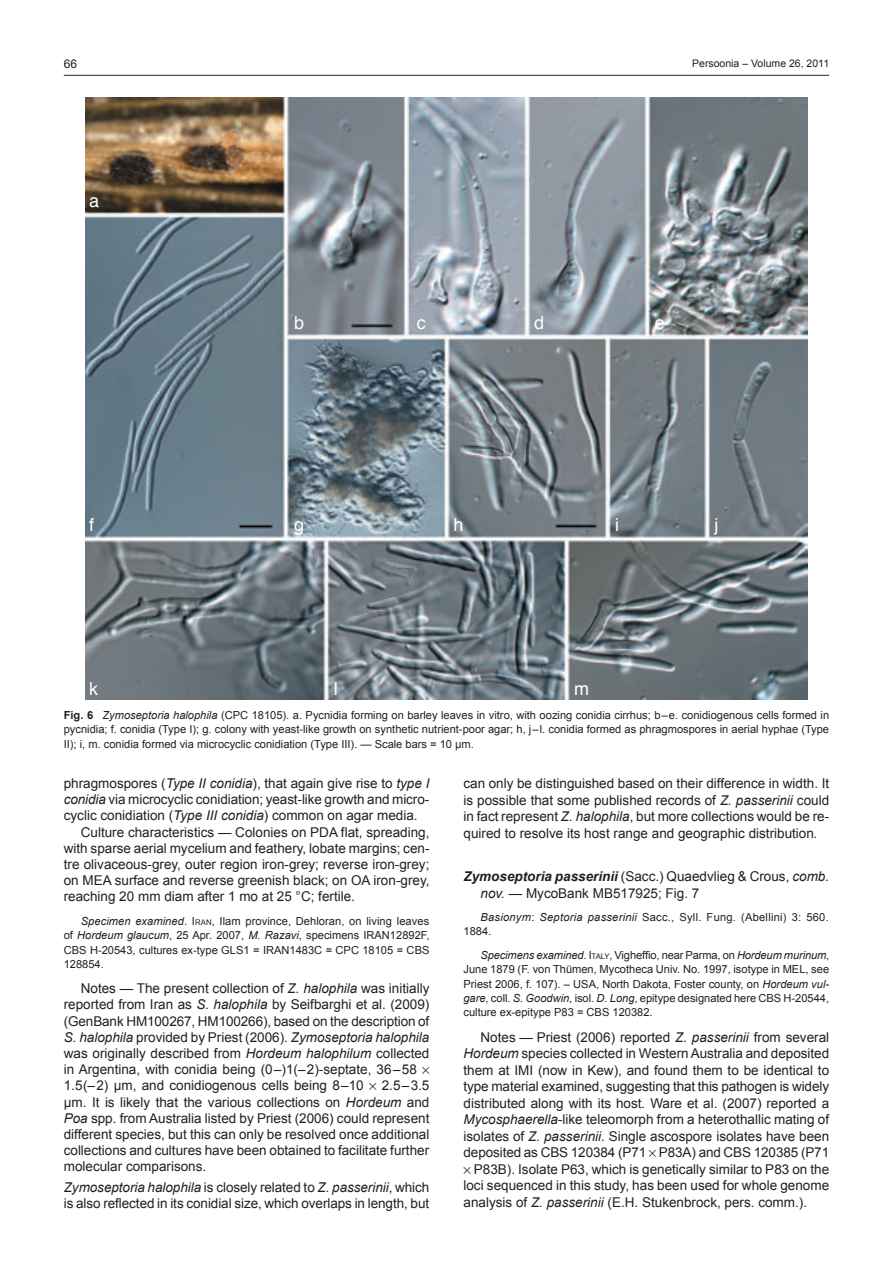
<style>
.page{position:relative;width:893px;height:1263px;background:#fff}
.page>*{position:absolute;margin:0;border:0;box-sizing:border-box;transform-origin:0 0}
.t1{font:18px "Helvetica";color:#fff}
.t2{font:13.5px/16.2px "Arial";color:#231f20}
.t3{font:12px "Arial";color:#231f20}
.t4{font:11.1px/14.4px "Arial";color:#231f20;text-align:justify}
.t5{font:11.1px/14.4px "Arial";letter-spacing:.025em;color:#231f20}
.t6{font:10.5px "Arial";color:#231f20}
.s1{font-weight:700}
.s2{font-style:italic}
.s3{font-size:7.8px}
.s4{font-weight:700;font-style:italic}
</style>
<div class="page">
<hr style="left:64px;top:75px;width:765px;height:1px;background:#231f20">
<img style="left:85px;top:98px;width:723px;height:601px">
<p class="t3" style="left:64px;top:57px;width:15px">66</p>
<p class="t6" style="left:692px;top:57px;width:138px">Persoonia – Volume 26, 2011</p>
<h1 class="t1" style="left:89px;top:185px;width:12px">a</h1>
<h1 class="t1" style="left:89px;top:509px;width:7px">f</h1>
<h1 class="t1" style="left:294px;top:307px;width:12px">b</h1>
<h1 class="t1" style="left:417px;top:307px;width:10px">c</h1>
<h1 class="t1" style="left:534px;top:307px;width:12px">d</h1>
<h1 class="t1" style="left:655px;top:307px;width:12px">e</h1>
<h1 class="t1" style="left:294px;top:509px;width:12px">g</h1>
<h1 class="t1" style="left:454px;top:509px;width:12px">h</h1>
<h1 class="t1" style="left:615px;top:509px;width:5px">i</h1>
<h1 class="t1" style="left:714px;top:509px;width:5px">j</h1>
<h1 class="t1" style="left:89px;top:673px;width:10px">k</h1>
<h1 class="t1" style="left:334px;top:673px;width:5px">l</h1>
<h1 class="t1" style="left:574px;top:673px;width:16px">m</h1>
<p class="t4" style="left:64px;top:708px;width:767px"><span class="s1">Fig. 6</span> <span class="s2">Zymoseptoria halophila</span> (CPC 18105). a. Pycnidia forming on barley leaves in vitro, with oozing conidia cirrhus; b–e. conidiogenous cells formed in pycnidia; f. conidia (Type I); g. colony with yeast-like growth on synthetic nutrient-poor agar; h, j–l. conidia formed as phragmospores in aerial hyphae (Type II); i, m. conidia formed via microcyclic conidiation (Type III). — Scale bars = 10 µ m.</p>
<p class="t2" style="left:64px;top:775px;width:367px">phragmospores (<span class="s2">Type II conidia</span>), that again give rise to <span class="s2">type I</span></p>
<p class="t2" style="left:64px;top:791px;width:367px"><span class="s2">conidia</span> via microcyclic conidiation; yeast-like growth and micro-</p>
<p class="t2" style="left:64px;top:807px;width:355px">cyclic conidiation (<span class="s2">Type III conidia</span>) common on agar media.</p>
<p class="t2" style="left:81px;top:824px;width:350px">Culture characteristics — Colonies on PDA flat, spreading,</p>
<p class="t2" style="left:64px;top:840px;width:367px">with sparse aerial mycelium and feathery, lobate margins; cen-</p>
<p class="t2" style="left:64px;top:856px;width:367px">tre olivaceous-grey, outer region iron-grey; reverse iron-grey;</p>
<p class="t2" style="left:64px;top:872px;width:367px">on MEA surface and reverse greenish black; on OA iron-grey,</p>
<p class="t2" style="left:64px;top:888px;width:293px">reaching 20 mm diam after 1 mo at 25 °C; fertile.</p>
<p class="t4" style="left:64px;top:914px;width:367px;text-indent:17px"><span class="s2">Specimen examined</span>. I<span class="s3">ran</span>, Ilam province, Dehloran, on living leaves of <span class="s2">Hordeum glaucum</span>, 25 Apr. 2007, <span class="s2">M. Razavi</span>, specimens IRAN12892F, CBS H-20543, cultures ex-type GLS1 = IRAN1483C = CPC 18105 = CBS 128854.</p>
<p class="t2" style="left:64px;top:980px;width:367px;text-indent:17px">Notes — The present collection of <span class="s2">Z. halophila</span> was initially reported from Iran as <span class="s2">S. halophila</span> by Seifbarghi et al. (2009) (GenBank HM100267, HM100266), based on the description of <span class="s2">S. halophila</span> provided by Priest (2006). <span class="s2">Zymoseptoria halophila </span>was originally described from <span class="s2">Hordeum halophilum</span> collected in Argentina, with conidia being (0–)1(–2)-septate, 36–58<br>1.5(–2) μm, and conidiogenous cells being 8–10</p>
<p class="t2" style="left:64px;top:1077px;width:367px;text-align:justify;text-indent:318px">2.5–3.5 µ m. It is likely that the various collections on <span class="s2">Hordeum</span> and <span class="s2">Poa</span> spp. from Australia listed by Priest (2006) could represent different species, but this can only be resolved once additional collections and cultures have been obtained to facilitate further molecular comparisons.</p>
<p class="t2" style="left:64px;top:1179px;width:367px"><span class="s2">Zymoseptoria halophila</span> is closely related to <span class="s2">Z. passerinii</span>, which is also reflected in its conidial size, which overlaps in length, but</p>
<p class="t2" style="left:463px;top:775px;width:367px;text-align:justify">can only be distinguished based on their difference in width. It is possible that some published records of <span class="s2">Z. passerinii</span> could in fact represent <span class="s2">Z. halophila</span>, but more collections would be re&shy;quired to resolve its host range and geographic distribution<span class="s2">.</span></p>
<p class="t2" style="left:480px;top:868px;width:350px;text-indent:-17px"><span class="s4">Zymoseptoria passerinii</span> (Sacc.) Quaedvlieg &amp; Crous, <span class="s2">comb. nov.</span> — MycoBank MB517925; Fig. 7</p>
<p class="t5" style="left:463px;top:910px;width:367px;text-indent:17px"><span class="s2">Basionym</span>: <span class="s2">Septoria passerinii</span> Sacc., Syll. Fung. (Abellini) 3: 560.<br>1884.</p>
<p class="t4" style="left:463px;top:948px;width:367px;text-indent:17px"><span class="s2">Specimens examined</span>. I<span class="s3">taly</span>, Vigheffio, near Parma, on <span class="s2">Hordeum murinum</span>, June 1879 (F. von Thümen, Mycotheca Univ. No. 1997, isotype in MEL, see Priest 2006, f. 107). – USA, North Dakota, Foster county, on <span class="s2">Hordeum vul&shy;gare</span>, coll. <span class="s2">S. Goodwin</span>, isol. <span class="s2">D. Long</span>, epitype designated here CBS H-20544, culture ex-epitype P83 = CBS 120382.</p>
<p class="t2" style="left:480px;top:1029px;width:350px">Notes — Priest (2006) reported <span class="s2">Z. passerinii</span> from several</p>
<p class="t2" style="left:463px;top:1045px;width:367px"><span class="s2">Hordeum</span> species collected in Western Australia and deposited</p>
<p class="t2" style="left:463px;top:1062px;width:367px">them at IMI (now in Kew), and found them to be identical to</p>
<p class="t2" style="left:463px;top:1078px;width:367px">type material examined, suggesting that this pathogen is widely</p>
<p class="t2" style="left:463px;top:1095px;width:367px">distributed along with its host<span class="s2">.</span> Ware et al. (2007) reported a</p>
<p class="t2" style="left:463px;top:1111px;width:367px"><span class="s2">Mycosphaerella</span>-like teleomorph from a heterothallic mating of</p>
<p class="t2" style="left:463px;top:1128px;width:367px">isolates of <span class="s2">Z. passerinii</span>. Single ascospore isolates have been</p>
<p class="t2" style="left:463px;top:1144px;width:367px">deposited as CBS 120384 (P71 P83A) and CBS 120385 (P71</p>
<p class="t2" style="left:474px;top:1161px;width:357px">P83B). Isolate P63, which is genetically similar to P83 on the</p>
<p class="t2" style="left:463px;top:1177px;width:367px">loci sequenced in this study, has been used for whole genome</p>
<p class="t2" style="left:463px;top:1194px;width:345px">analysis of <span class="s2">Z. passerinii</span> (E.H. Stukenbrock, pers. comm.).</p>
</div>
